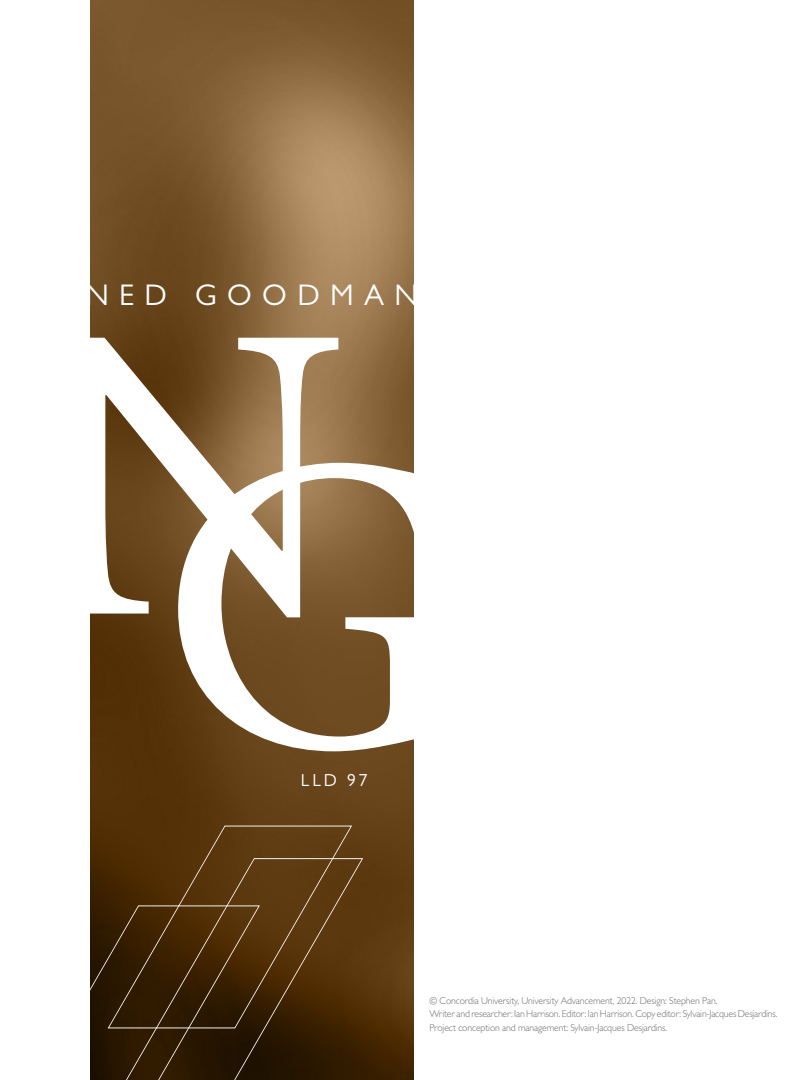
<style>
.page{position:relative;width:810px;height:1080px;background:#fff}
.page>*{position:absolute;margin:0;border:0;box-sizing:border-box;transform-origin:0 0}
.t1{font:424.38px "Minion Pro";color:#fff}
.COVER{font:30px "Gill Sans MT Pro";letter-spacing:.345em;color:#fff}
.CAPTIONS{font:700 condensed 17.5px "Gill Sans MT Pro";color:#fff}
.CAPTIONS-2{font:17.5px "Gill Sans MT Pro";color:#fff}
.text{font:300 10px/13.8px "Gill Sans MT Pro";letter-spacing:-.01em;color:#6c6d70}
</style>
<div class="page">
<img style="left:90px;top:0;width:323px;height:1080px">
<svg style="left:90px;top:905px;width:25px;height:175px;background:#271602"></svg>
<svg style="left:107px;top:825px;width:245px;height:204px;background:#58370f"></svg>
<svg style="left:115px;top:858px;width:248px;height:222px;background:#472b0a"></svg>
<p class="COVER" style="left:85px;top:277px;width:334px">NED GOODMAN</p>
<p class="t1" style="left:33px;top:194px;width:317px">N</p>
<p class="t1" style="left:159px;top:325px;width:305px">G</p>
<p class="CAPTIONS" style="left:317px;top:769px;width:68px">LLD 97</p>
<p class="CAPTIONS-2" style="left:301px;top:769px;width:68px">LLD 97</p>
<p class="text" style="left:429px;top:993px;width:350px">© Concordia University, University Advancement, 2022. Design: Stephen Pan.<br>Writer and researcher: Ian Harrison. Editor: Ian Harrison. Copy editor: Sylvain-Jacques Desjardins.<br>Project conception and management: Sylvain-Jacques Desjardins.</p>
</div>
